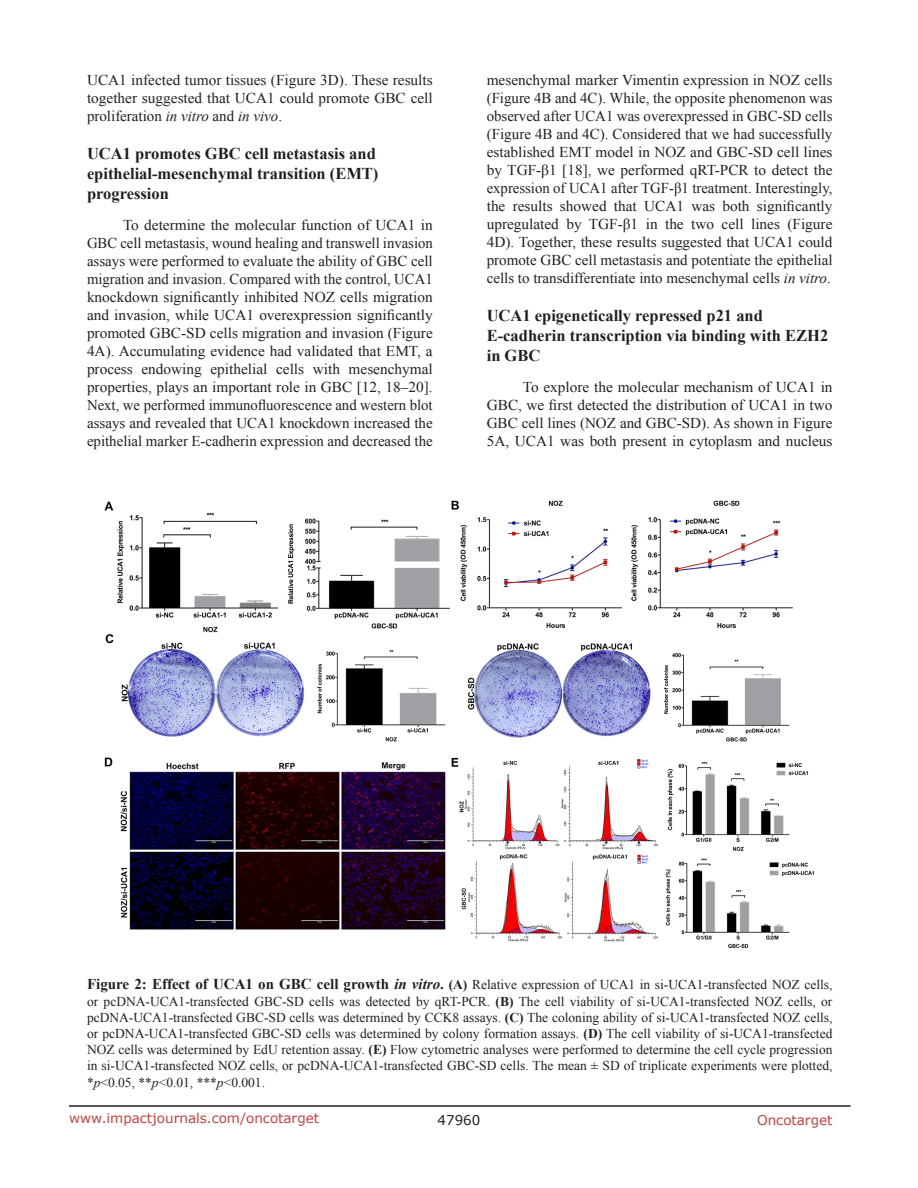
<style>
.page{position:relative;width:918px;height:1188px;background:#fff}
.page>*{position:absolute;margin:0;border:0;box-sizing:border-box;transform-origin:0 0}
.SubHeading{font:700 16.5px/19.8px "Times New Roman";color:#231f20}
.BodyText{font:15px/18px "Times New Roman";color:#231f20;text-align:justify}
.figuretext{font:13.5px/16.2px "Times New Roman";color:#231f20;text-align:justify}
.t1{font:13.5px "Verdana";color:#c24141}
.t2{font:13.5px "Verdana";color:#231f20}
.s1{font-style:italic}
.s2{font-weight:700;font-size:15px}
.s3{font-weight:700;font-style:italic;font-size:15px}
.s4{font-weight:700}
</style>
<div class="page">
<hr style="left:69px;top:1105px;width:781px;height:2px;background:#231f20">
<img style="left:104px;top:500px;width:711px;height:449px">
<p class="BodyText" style="left:87px;top:71px;width:347px">UCA1 infected tumor tissues (Figure 3D). These results together suggested that UCA1 could promote GBC cell proliferation <span class="s1">in vitro</span> and <span class="s1">in vivo</span>.</p>
<p class="SubHeading" style="left:87px;top:143px;width:293px">UCA1 promotes GBC cell metastasis and epithelial-mesenchymal transition (EMT) progression</p>
<p class="BodyText" style="left:87px;top:216px;width:347px;text-indent:36px">To determine the molecular function of UCA1 in GBC cell metastasis, wound healing and transwell invasion assays were performed to evaluate the ability of GBC cell migration and invasion. Compared with the control, UCA1 knockdown significantly inhibited NOZ cells migration and invasion, while UCA1 overexpression significantly promoted GBC-SD cells migration and invasion (Figure 4A). Accumulating evidence had validated that EMT, a process endowing epithelial cells with mesenchymal properties, plays an important role in GBC [12, 18–20].<br>Next, we performed immunofluorescence and western blot assays and revealed that UCA1 knockdown increased the epithelial marker E-cadherin expression and decreased the</p>
<p class="BodyText" style="left:487px;top:71px;width:347px">mesenchymal marker Vimentin expression in NOZ cells (Figure 4B and 4C). While, the opposite phenomenon was observed after UCA1 was overexpressed in GBC-SD cells (Figure 4B and 4C). Considered that we had successfully established EMT model in NOZ and GBC-SD cell lines by TGF-β1 [18], we performed qRT-PCR to detect the expression of UCA1 after TGF-β1 treatment. Interestingly, the results showed that UCA1 was both significantly upregulated by TGF-β1 in the two cell lines (Figure 4D). Together, these results suggested that UCA1 could promote GBC cell metastasis and potentiate the epithelial cells to transdifferentiate into mesenchymal cells <span class="s1">in vitro</span>.</p>
<p class="SubHeading" style="left:487px;top:305px;width:343px">UCA1 epigenetically repressed p21 and<br>E-cadherin transcription via binding with EZH2 in GBC</p>
<p class="BodyText" style="left:487px;top:378px;width:347px;text-indent:36px">To explore the molecular mechanism of UCA1 in GBC, we first detected the distribution of UCA1 in two GBC cell lines (NOZ and GBC-SD). As shown in Figure 5A, UCA1 was both present in cytoplasm and nucleus</p>
<p class="figuretext" style="left:87px;top:976px;width:747px"><span class="s2">Figure 2: Effect of UCA1 on GBC cell growth</span> <span class="s3">in vitro</span><span class="s2">.</span> <span class="s4">(A)</span> Relative expression of UCA1 in si-UCA1-transfected NOZ cells, or pcDNA-UCA1-transfected GBC-SD cells was detected by qRT-PCR. <span class="s4">(B)</span> The cell viability of si-UCA1-transfected NOZ cells, or pcDNA-UCA1-transfected GBC-SD cells was determined by CCK8 assays. <span class="s4">(C)</span> The coloning ability of si-UCA1-transfected NOZ cells, or pcDNA-UCA1-transfected GBC-SD cells was determined by colony formation assays. <span class="s4">(D)</span> The cell viability of si-UCA1-transfected NOZ cells was determined by EdU retention assay. <span class="s4">(E)</span> Flow cytometric analyses were performed to determine the cell cycle progression in si-UCA1-transfected NOZ cells, or pcDNA-UCA1-transfected GBC-SD cells. The mean ± SD of triplicate experiments were plotted, *<span class="s1">p</span>&lt;0.05, **<span class="s1">p</span>&lt;0.01, ***<span class="s1">p</span>&lt;0.001.</p>
<p class="t1" style="left:69px;top:1109px;width:252px">www.impactjournals.com/oncotarget</p>
<p class="t2" style="left:438px;top:1111px;width:44px">47960</p>
<p class="t1" style="left:757px;top:1111px;width:77px">Oncotarget</p>
</div>
